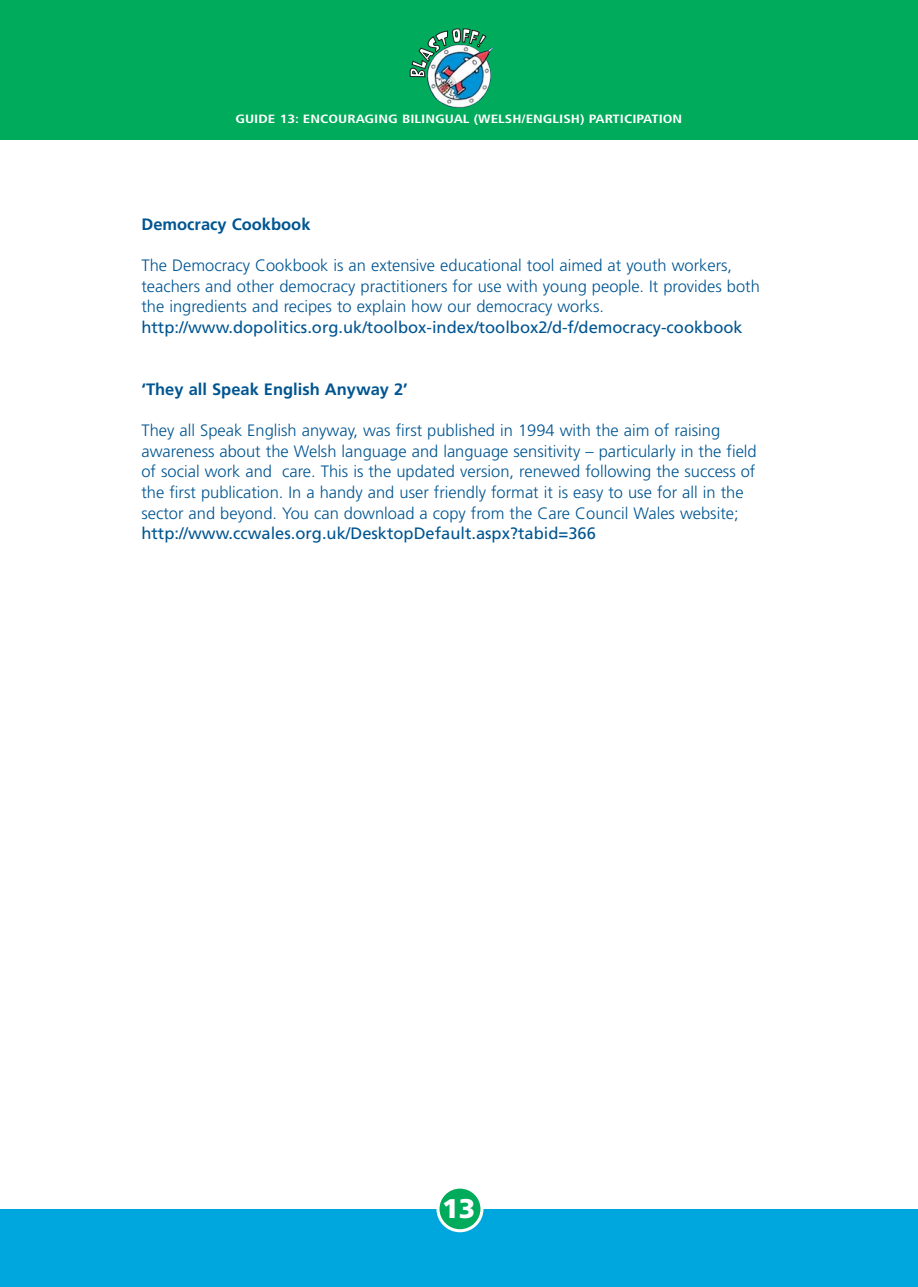
<style>
.page{position:relative;width:918px;height:1287px;background:#fff}
.page>*{position:absolute;margin:0;border:0;box-sizing:border-box;transform-origin:0 0}
.t1{font:900 27px "Frutiger";color:#fff}
.t2{font:300 16.5px/20.7px "Frutiger";color:#005591}
.t3{font:16.5px "Frutiger";color:#005591}
.t4{font:700 16.5px "Frutiger";color:#005591}
.t5{font:700 condensed 12px "Frutiger";color:#fff;scale:1.25 1}
</style>
<div class="page">
<div style="left:0;top:0;width:25px;height:140px;background:#00ab5b"></div>
<div style="left:12px;top:0;width:906px;height:140px;background:#00ab5b"></div>
<img style="left:427px;top:47px;width:67px;height:61px">
<img style="left:409px;top:28px;width:78px;height:50px">
<div style="left:0;top:1210px;width:12px;height:77px;background:#00a6de"></div>
<div style="left:12px;top:1210px;width:906px;height:77px;background:#00a6de"></div>
<div style="left:438px;top:1187px;width:44px;height:44px;background:#00ab5b;border-radius:50%"></div>
<div style="left:436px;top:1186px;width:48px;height:46px;border:3px solid #fff;border-radius:50%"></div>
<p class="t5" style="left:235px;top:114px;width:359px">GUIDE 13: ENCOURAGING BILINGUAL (WELSH/ENGLISH) PARTICIPATION</p>
<p class="t4" style="left:141px;top:218px;width:171px">Democracy Cookbook</p>
<p class="t2" style="left:141px;top:256px;width:620px">The Democracy Cookbook is an extensive educational tool aimed at youth workers, teachers and other democracy practitioners for use with young people. It provides both the ingredients and recipes to explain how our democracy works.</p>
<p class="t3" style="left:141px;top:321px;width:603px">http://www.dopolitics.org.uk/toolbox-index/toolbox2/d-f/democracy-cookbook</p>
<p class="t4" style="left:141px;top:383px;width:268px">‘They all Speak English Anyway 2’</p>
<p class="t2" style="left:141px;top:421px;width:617px">They all Speak English anyway, was first published in 1994 with the aim of raising awareness about the Welsh language and language sensitivity – particularly in the field of social work and care. This is the updated version, renewed following the success of the first publication. In a handy and user friendly format it is easy to use for all in the sector and beyond. You can download a copy from the Care Council Wales website;</p>
<p class="t3" style="left:141px;top:527px;width:456px">http://www.ccwales.org.uk/DesktopDefault.aspx?tabid=366</p>
<h1 class="t1" style="left:442px;top:1198px;width:35px">13</h1>
</div>
